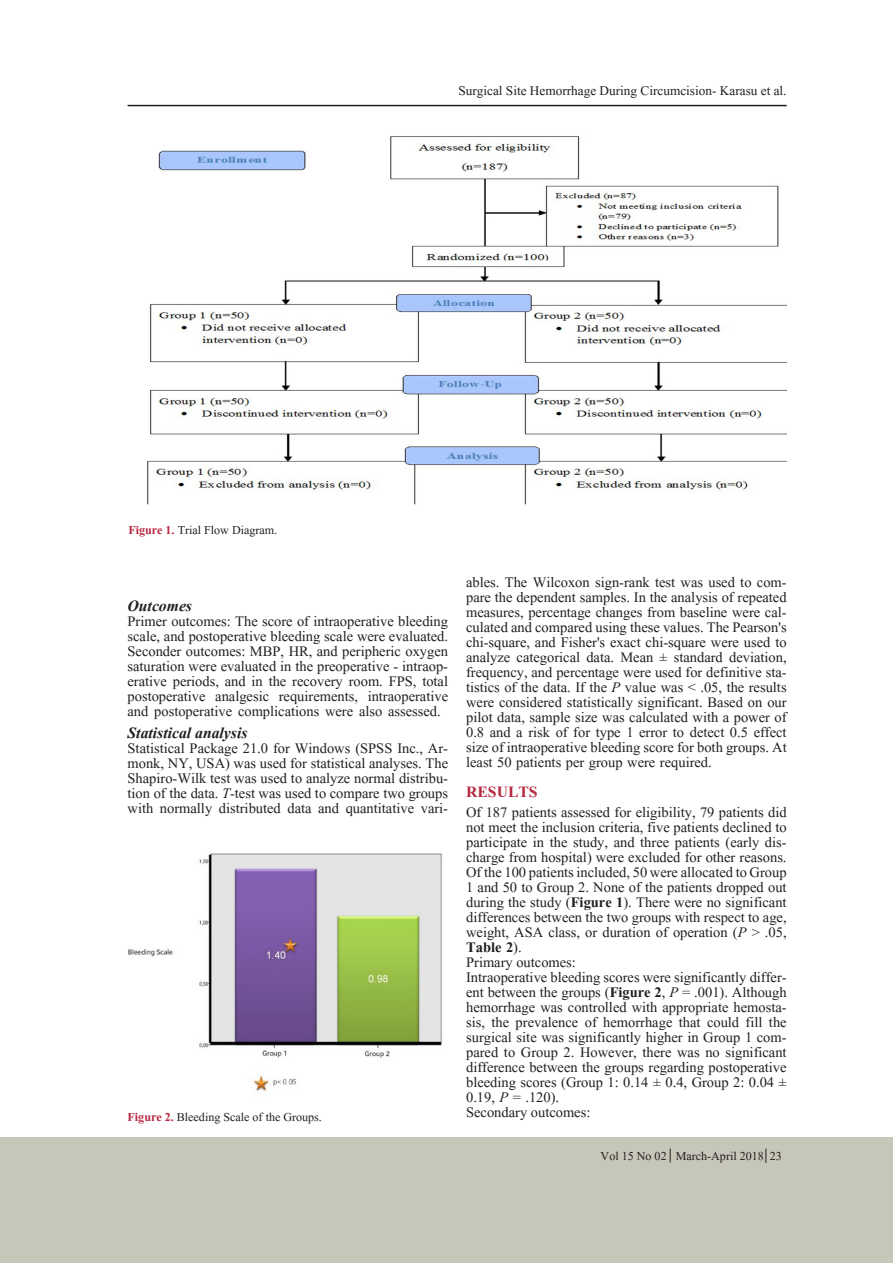
<style>
.page{position:relative;width:893px;height:1263px;background:#fff}
.page>*{position:absolute;margin:0;border:0;box-sizing:border-box;transform-origin:0 0}
.t1{font:italic 700 19.5px "Aparajita";color:#231f20}
.t2{font:700 19.5px "Aparajita";color:#b62841}
.t3{font:18px/15px "Aparajita";color:#231f20;text-align:justify}
.t4{font:16.5px "Aparajita";color:#231f20}
.t5{font:15px "Aparajita";color:#231f20}
.s1{font-weight:700;color:#b62841}
.s2{font-style:italic}
.s3{font-weight:700}
</style>
<div class="page">
<div style="left:0;top:1137px;width:893px;height:126px;background:#c7c7b9"></div>
<hr style="left:128px;top:105px;width:659px;height:1px;background:#231f20">
<img style="left:147px;top:136px;width:640px;height:369px">
<img style="left:128px;top:853px;width:314px;height:239px">
<svg style="left:670px;top:1148px;width:1px;height:14px"></svg>
<svg style="left:765px;top:1148px;width:1px;height:15px"></svg>
<p class="t4" style="left:458px;top:82px;width:330px">Surgical Site Hemorrhage During Circumcision- Karasu et al.</p>
<p class="t5" style="left:128px;top:522px;width:150px"><span class="s1">Figure 1.</span> Trial Flow Diagram.</p>
<p class="t1" style="left:128px;top:597px;width:66px">Outcomes</p>
<p class="t3" style="left:128px;top:615px;width:322px">Primer outcomes: The score of intraoperative bleeding scale, and postoperative bleeding scale were evaluated.</p>
<p class="t3" style="left:128px;top:645px;width:322px">Seconder outcomes: MBP, HR, and peripheric oxygen saturation were evaluated in the preoperative - intraop&shy;erative periods, and in the recovery room. FPS, total postoperative analgesic requirements, intraoperative and postoperative complications were also assessed.</p>
<p class="t1" style="left:128px;top:724px;width:121px">Statistical analysis</p>
<p class="t3" style="left:128px;top:743px;width:322px">Statistical Package 21.0 for Windows (SPSS Inc., Ar&shy;monk, NY, USA) was used for statistical analyses. The Shapiro-Wilk test was used to analyze normal distribu&shy;tion of the data. <span class="s2">T</span>-test was used to compare two groups with normally distributed data and quantitative vari-</p>
<p class="t5" style="left:128px;top:1110px;width:196px"><span class="s1">Figure 2.</span> Bleeding Scale of the Groups.</p>
<p class="t3" style="left:466px;top:577px;width:322px">ables. The Wilcoxon sign-rank test was used to com&shy;pare the dependent samples. In the analysis of repeated measures, percentage changes from baseline were cal&shy;culated and compared using these values. The Pearson's chi-square, and Fisher's exact chi-square were used to analyze categorical data. Mean ± standard deviation, frequency, and percentage were used for definitive sta&shy;tistics of the data. If the <span class="s2">P</span> value was &lt; .05, the results were considered statistically significant. Based on our pilot data, sample size was calculated with a power of 0.8 and a risk of for type 1 error to detect 0.5 effect size of intraoperative bleeding score for both groups. At least 50 patients per group were required.</p>
<p class="t2" style="left:466px;top:783px;width:73px">RESULTS</p>
<p class="t3" style="left:466px;top:806px;width:322px">Of 187 patients assessed for eligibility, 79 patients did not meet the inclusion criteria, five patients declined to participate in the study, and three patients (early dis&shy;charge from hospital) were excluded for other reasons.<br>Of the 100 patients included, 50 were allocated to Group 1 and 50 to Group 2. None of the patients dropped out during the study (<span class="s3">Figure 1</span>). There were no significant differences between the two groups with respect to age, weight, ASA class, or duration of operation (<span class="s2">P</span> &gt; .05, <span class="s3">Table 2</span>).</p>
<p class="t3" style="left:466px;top:956px;width:111px">Primary outcomes:</p>
<p class="t3" style="left:466px;top:971px;width:322px">Intraoperative bleeding scores were significantly differ&shy;ent between the groups (<span class="s3">Figure 2</span>, <span class="s2">P</span> = .001). Although hemorrhage was controlled with appropriate hemosta&shy;sis, the prevalence of hemorrhage that could fill the surgical site was significantly higher in Group 1 com&shy;pared to Group 2. However, there was no significant difference between the groups regarding postoperative bleeding scores (Group 1: 0.14 ± 0.4, Group 2: 0.04 ± 0.19, <span class="s2">P</span> = .120).</p>
<p class="t3" style="left:466px;top:1106px;width:126px">Secondary outcomes:</p>
<p class="t5" style="left:601px;top:1149px;width:183px">Vol 15 No 02 March-April 2018 23</p>
</div>
